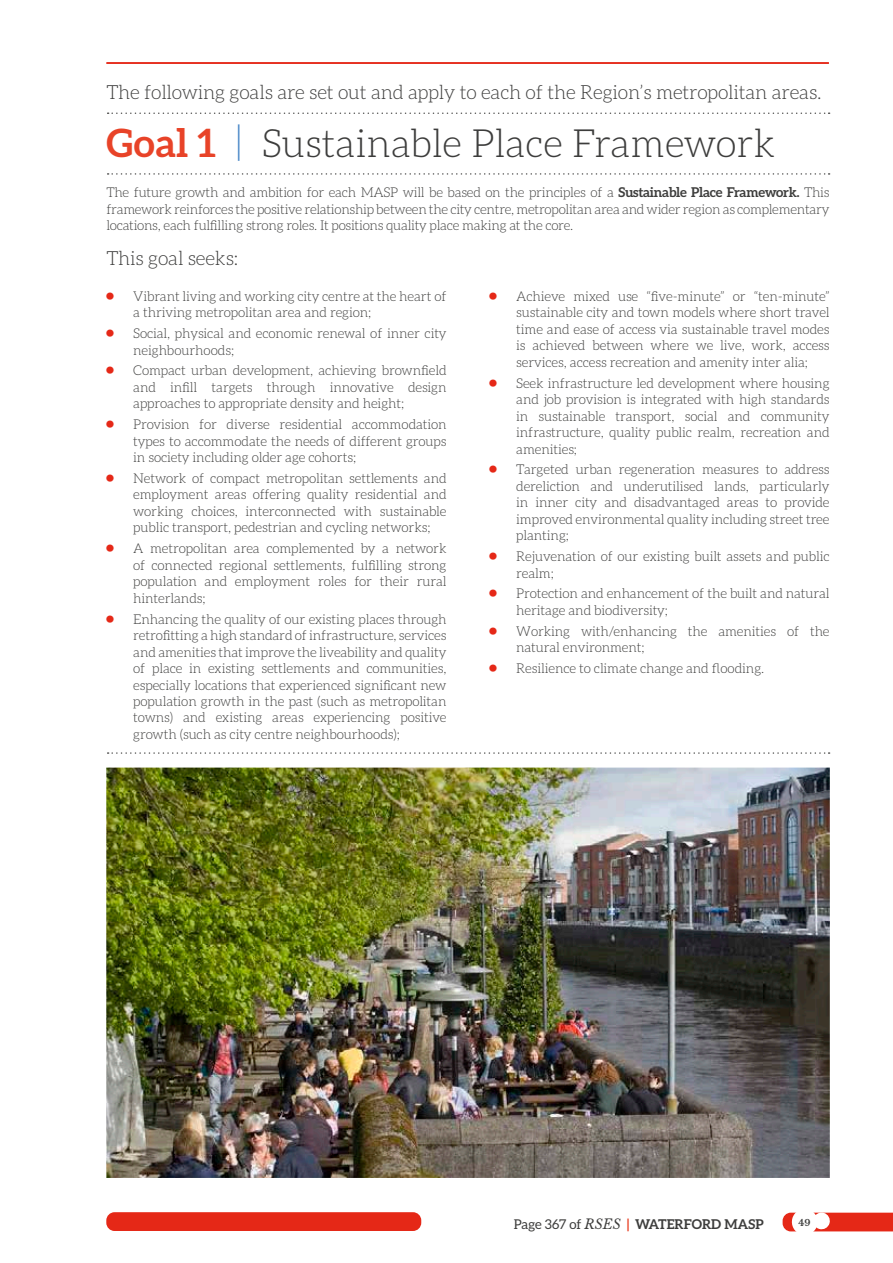
<style>
.page{position:relative;width:893px;height:1263px;background:#fff}
.page>*{position:absolute;margin:0;border:0;box-sizing:border-box;transform-origin:0 0}
.t1{font:300 39px "Aleo";color:#3d3d3c}
.t2{font:300 19.5px "Aleo";letter-spacing:-.01em;color:#3d3d3c}
.t3{font:300 13.5px/16.5px "Aleo";letter-spacing:-.01em;color:#3d3d3c;text-align:justify}
.t4{font:700 13.5px "Aleo";color:#3d3d3c}
.t5{font:700 9px "Libre Baskerville";color:#3d3d3c}
.s1{font-weight:700;color:#e84328}
.s2{color:#4c89c8}
.s3{font-weight:700}
.s4{font-weight:700;font-size:16.5px;color:#e52817}
.s5{font-weight:400}
.s6{font-family:"Libre Baskerville";font-weight:400;font-style:italic}
.s7{color:#e84328}
</style>
<div class="page">
<div style="left:106px;top:1212px;width:315px;height:19px;background:#e52817;border-radius:8px"></div>
<svg style="left:783px;top:1212px;width:110px;height:20px"></svg>
<hr style="left:107px;top:62px;width:721px;height:2px;background:#e52817">
<svg style="left:108px;top:112px;width:722px;height:2px"></svg>
<svg style="left:108px;top:752px;width:722px;height:2px"></svg>
<svg style="left:108px;top:173px;width:722px;height:2px"></svg>
<img style="left:106px;top:767px;width:724px;height:411px">
<h2 class="t2" style="left:106px;top:81px;width:717px">The following goals are set out and apply to each of the Region’s metropolitan areas.</h2>
<h1 class="t1" style="left:106px;top:123px;width:671px"><span class="s1">Goal 1</span> <span class="s2">|</span> Sustainable Place Framework</h1>
<p class="t3" style="left:106px;top:185px;width:725px">The future growth and ambition for each MASP will be based on the principles of a <span class="s3">Sustainable Place Framework.</span> This framework reinforces the positive relationship between the city centre, metropolitan area and wider region as complementary locations, each fulfilling strong roles. It positions quality place making at the core.</p>
<h2 class="t2" style="left:106px;top:248px;width:133px">This goal seeks:</h2>
<p class="t3" style="left:133px;top:288px;width:315px;text-indent:-27px"><span class="s4">•</span> Vibrant living and working city centre at the heart of a thriving metropolitan area and region;</p>
<p class="t3" style="left:133px;top:325px;width:315px;text-indent:-27px"><span class="s4">•</span> Social, physical and economic renewal of inner city neighbourhoods;</p>
<p class="t3" style="left:133px;top:362px;width:315px;text-indent:-27px"><span class="s4">•</span> Compact urban development, achieving brownfield and infill targets through innovative design approaches to appropriate density and height;</p>
<p class="t3" style="left:133px;top:416px;width:315px;text-indent:-27px"><span class="s4">•</span> Provision for diverse residential accommodation types to accommodate the needs of different groups in society including older age cohorts;</p>
<p class="t3" style="left:133px;top:470px;width:315px;text-indent:-27px"><span class="s4">•</span> Network of compact metropolitan settlements and employment areas offering quality residential and working choices, interconnected with sustainable public transport, pedestrian and cycling networks;</p>
<p class="t3" style="left:133px;top:540px;width:315px;text-indent:-27px"><span class="s4">•</span> A metropolitan area complemented by a network of connected regional settlements, fulfilling strong population and employment roles for their rural hinterlands;</p>
<p class="t3" style="left:133px;top:610px;width:315px;text-indent:-27px"><span class="s4">•</span> Enhancing the quality of our existing places through retrofitting a high standard of infrastructure, services and amenities that improve the liveability and quality of place in existing settlements and communities, especially locations that experienced significant new population growth in the past (such as metropolitan towns) and existing areas experiencing positive growth (such as city centre neighbourhoods);</p>
<p class="t3" style="left:516px;top:288px;width:315px;text-indent:-27px"><span class="s4">•</span> Achieve mixed use “five-minute” or “ten-minute” sustainable city and town models where short travel time and ease of access via sustainable travel modes is achieved between where we live, work, access services, access recreation and amenity inter alia;</p>
<p class="t3" style="left:516px;top:375px;width:315px;text-indent:-27px"><span class="s4">•</span> Seek infrastructure led development where housing and job provision is integrated with high standards in sustainable transport, social and community infrastructure, quality public realm, recreation and amenities;</p>
<p class="t3" style="left:516px;top:461px;width:315px;text-indent:-27px"><span class="s4">•</span> Targeted urban regeneration measures to address dereliction and underutilised lands, particularly in inner city and disadvantaged areas to provide improved environmental quality including street tree planting;</p>
<p class="t3" style="left:516px;top:548px;width:315px;text-indent:-27px"><span class="s4">•</span> Rejuvenation of our existing built assets and public realm;</p>
<p class="t3" style="left:516px;top:585px;width:315px;text-indent:-27px"><span class="s4">•</span> Protection and enhancement of the built and natural heritage and biodiversity;</p>
<p class="t3" style="left:516px;top:623px;width:315px;text-indent:-27px"><span class="s4">•</span> Working with/enhancing the amenities of the natural environment;</p>
<p class="t3" style="left:489px;top:660px;width:276px"><span class="s4">•</span> Resilience to climate change and flooding.</p>
<p class="t4" style="left:514px;top:1216px;width:251px"><span class="s5">Page 367 of</span> <span class="s6">RSES</span> <span class="s7">|</span> WATERFORD MASP</p>
<p class="t5" style="left:799px;top:1217px;width:14px">49</p>
</div>
